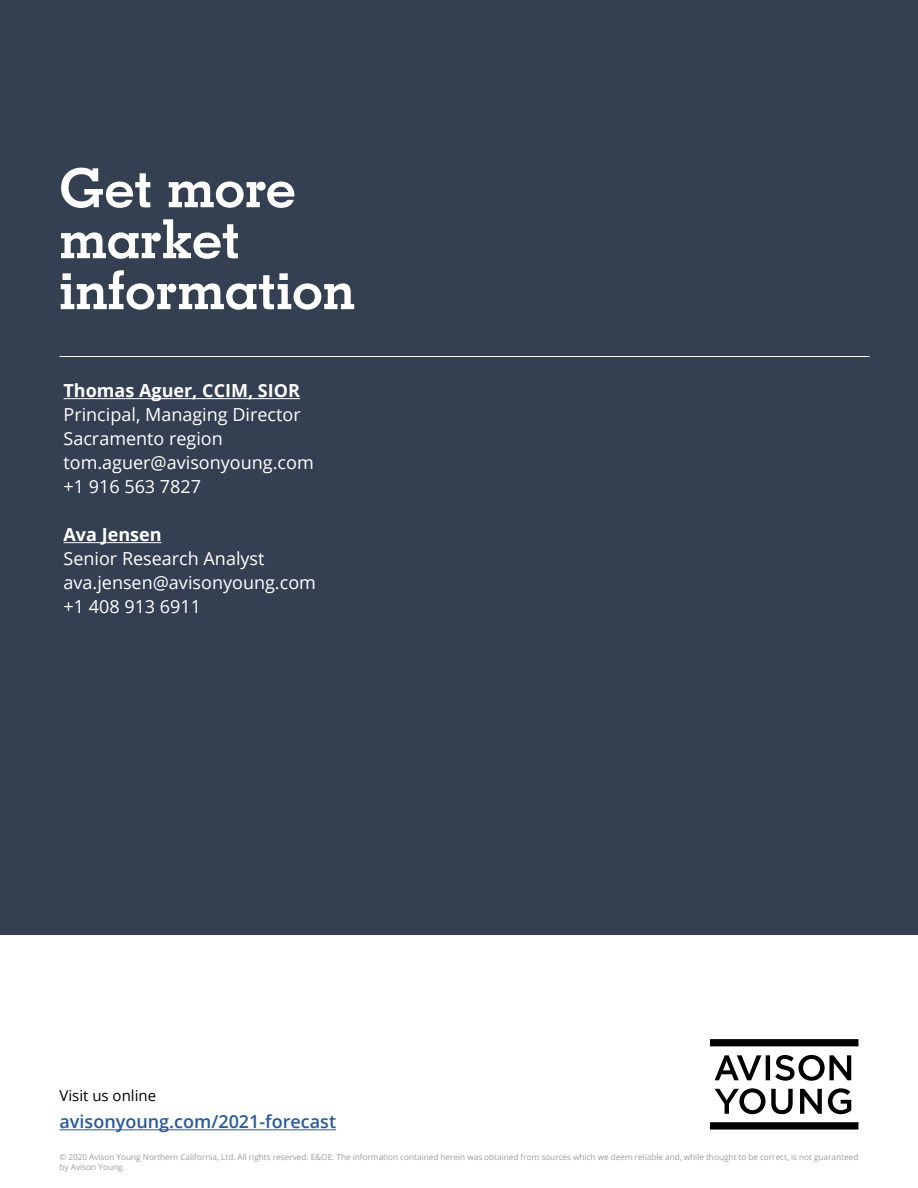
<style>
.page{position:relative;width:918px;height:1188px;background:#fff}
.page>*{position:absolute;margin:0;border:0;box-sizing:border-box;transform-origin:0 0}
.t1{font:700 54px/51px "Geometric Slab 703 BT";color:#fff}
.t2{font:18px/24px "Open Sans";color:#fff}
.t3{font:700 18px "Open Sans";color:#fff}
.t4{font:600 18px "Open Sans";color:#275b9b}
.t5{font:15px "Open Sans";color:#000}
.t6{font:8.25px/9.9px "Open Sans";color:#9d9d9c}
</style>
<div class="page">
<div style="left:0;top:0;width:918px;height:934px;background:#353f52"></div>
<hr style="left:60px;top:356px;width:810px;height:1px;background:#fff">
<hr style="left:60px;top:1129px;width:276px;height:1px;background:#275b9b">
<hr style="left:64px;top:398px;width:236px;height:1px;background:#fff">
<hr style="left:64px;top:542px;width:98px;height:1px;background:#fff">
<svg style="left:710px;top:1039px;width:148px;height:7px"></svg>
<svg style="left:710px;top:1122px;width:148px;height:8px"></svg>
<svg style="left:715px;top:1055px;width:136px;height:26px"></svg>
<svg style="left:715px;top:1088px;width:78px;height:26px"></svg>
<svg style="left:800px;top:1089px;width:22px;height:25px"></svg>
<svg style="left:828px;top:1088px;width:23px;height:26px"></svg>
<h1 class="t1" style="left:60px;top:162px;width:297px">Get more market information</h1>
<h2 class="t3" style="left:64px;top:378px;width:238px">Thomas Aguer, CCIM, SIOR</h2>
<h2 class="t2" style="left:64px;top:402px;width:252px">Principal, Managing Director<br>Sacramento region tom.aguer@avisonyoung.com +1 916 563 7827</h2>
<h2 class="t3" style="left:64px;top:522px;width:100px">Ava Jensen</h2>
<h2 class="t2" style="left:64px;top:546px;width:254px">Senior Research Analyst ava.jensen@avisonyoung.com +1 408 913 6911</h2>
<h3 class="t5" style="left:60px;top:1085px;width:98px">Visit us online</h3>
<h2 class="t4" style="left:60px;top:1110px;width:278px">avisonyoung.com/2021-forecast</h2>
<p class="t6" style="left:60px;top:1152px;width:800px">© 2020 Avison Young Northern California, Ltd. All rights reserved. E&amp;OE: The information contained herein was obtained from sources which we deem reliable and, while thought to be correct, is not guaranteed by Avison Young.</p>
</div>
